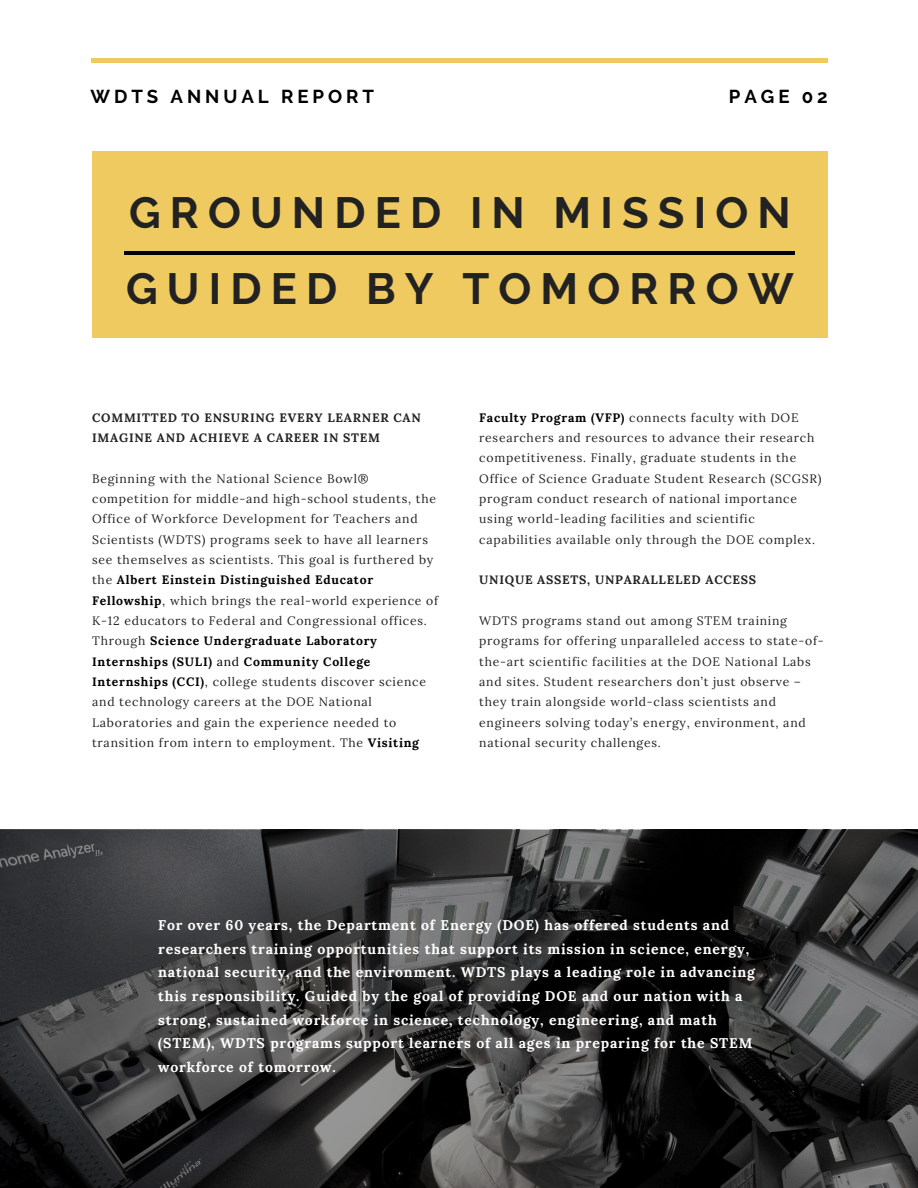
<style>
.page{position:relative;width:918px;height:1188px;background:#fff}
.page>*{position:absolute;margin:0;border:0;box-sizing:border-box;transform-origin:0 0}
.t1{font:700 43.65px/76.2px "Raleway";letter-spacing:.21em;color:#222}
.t2{font:700 18.6px "Raleway";letter-spacing:.21em;color:#000}
.t3{font:700 13.95px/23.7px "Lora";letter-spacing:.06em;color:#fff}
.t4{font:12.15px/20.4px "Lora";letter-spacing:.06em;color:#222}
.t5{font:700 12.15px/20.4px "Lora";letter-spacing:.06em;color:#222}
.s1{font-weight:700;color:#000}
.s2{color:#000}
</style>
<div class="page">
<hr style="left:91px;top:59px;width:736px;height:3px;background:#eeca60">
<div style="left:92px;top:152px;width:736px;height:185px;background:#eeca60"></div>
<hr style="left:124px;top:251px;width:671px;height:4px;background:#000">
<svg style="left:0;top:830px;width:918px;height:358px;background:#343434"></svg>
<p class="t2" style="left:91px;top:85px;width:285px">WDTS ANNUAL REPORT</p>
<p class="t2" style="left:729px;top:85px;width:100px">PAGE 02</p>
<p class="t1" style="left:126px;top:174px;width:669px">GROUNDED IN MISSION<br>GUIDED BY TOMORROW</p>
<p class="t5" style="left:92px;top:407px;width:330px">COMMITTED TO ENSURING EVERY LEARNER CAN<br>IMAGINE AND ACHIEVE A CAREER IN STEM</p>
<p class="t4" style="left:92px;top:468px;width:348px">Beginning with the National Science Bowl® competition for middle-and high-school students, the Office of Workforce Development for Teachers and Scientists (WDTS) programs seek to have all learners see themselves as scientists. This goal is furthered by the <span class="s1">Albert Einstein Distinguished Educator Fellowship</span>, which brings the real-world experience of K-12 educators to Federal and Congressional offices.<br>Through <span class="s1">Science Undergraduate Laboratory Internships (SULI)</span> <span class="s2">and</span> <span class="s1">Community College Internships (CCI)</span>, college students discover science and technology careers at the DOE National Laboratories and gain the experience needed to transition from intern to employment. The <span class="s1">Visiting</span></p>
<p class="t4" style="left:479px;top:407px;width:344px"><span class="s1">Faculty Program (VFP)</span> connects faculty with DOE researchers and resources to advance their research competitiveness. Finally, graduate students in the Office of Science Graduate Student Research (SCGSR) program conduct research of national importance using world-leading facilities and scientific capabilities available only through the DOE complex.</p>
<p class="t5" style="left:479px;top:570px;width:278px">UNIQUE ASSETS, UNPARALLELED ACCESS</p>
<p class="t4" style="left:479px;top:610px;width:346px">WDTS programs stand out among STEM training programs for offering unparalleled access to state-of&shy;the-art scientific facilities at the DOE National Labs and sites. Student researchers don’t just observe – they train alongside world-class scientists and engineers solving today’s energy, environment, and national security challenges.</p>
<p class="t3" style="left:158px;top:913px;width:598px">For over 60 years, the Department of Energy (DOE) has offered students and researchers training opportunities that support its mission in science, energy, national security, and the environment. WDTS plays a leading role in advancing this responsibility. Guided by the goal of providing DOE and our nation with a strong, sustained workforce in science, technology, engineering, and math (STEM), WDTS programs support learners of all ages in preparing for the STEM workforce of tomorrow.</p>
</div>
